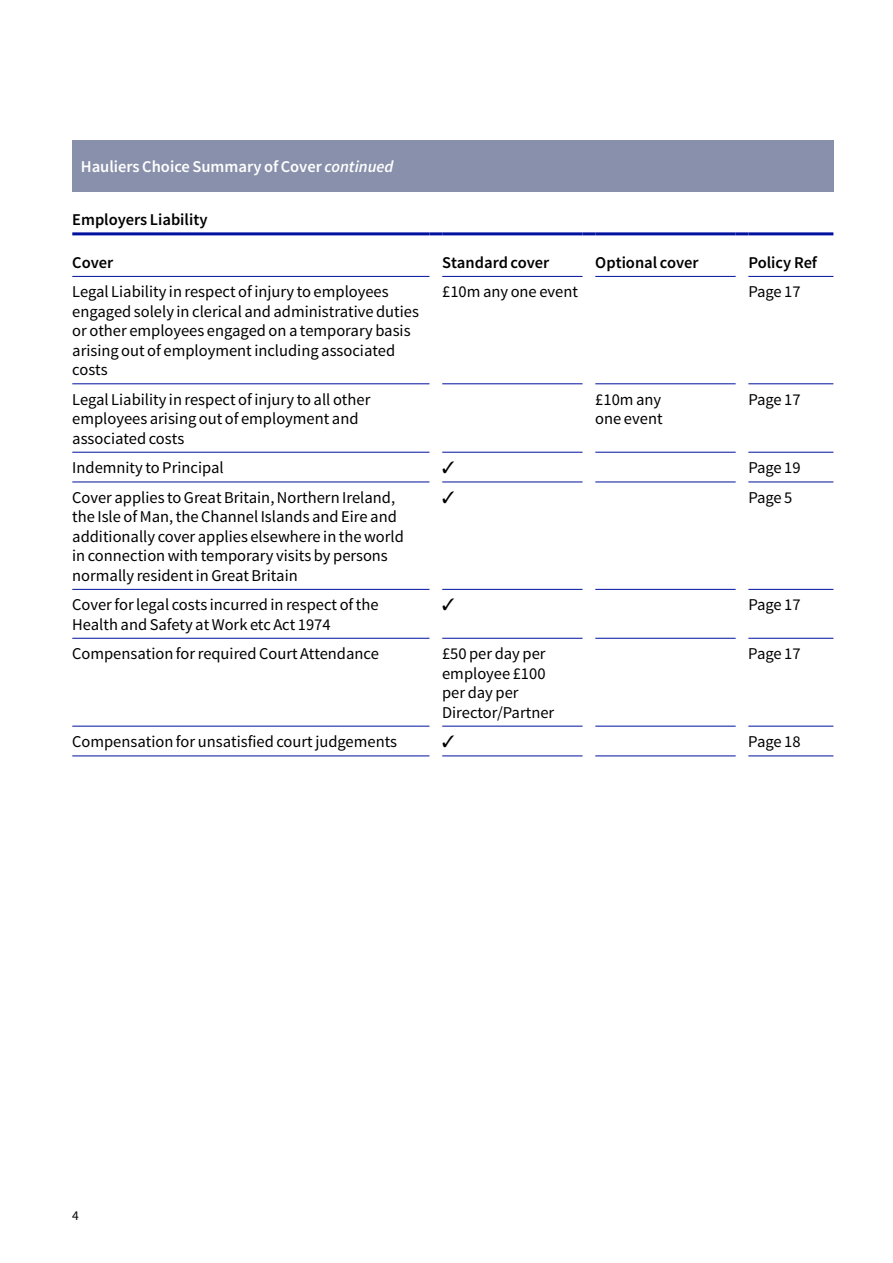
<style>
.page{position:relative;width:893px;height:1263px;background:#fff}
.page>*{position:absolute;margin:0;border:0;box-sizing:border-box;transform-origin:0 0}
.t1{font:16.5px/19.5px "Source Sans Pro";color:#000}
.t2{font:600 16.5px "Source Sans Pro";color:#000}
.t3{font:600 16.5px "Source Sans Pro";color:#fff}
.t4{font:13.5px "Source Sans Pro";color:#000}
.s1{font-style:italic}
</style>
<div class="page">
<div style="left:72px;top:140px;width:761px;height:51px;background:#8990ab"></div>
<hr style="left:72px;top:276px;width:357px;height:1px;background:#00109f">
<hr style="left:442px;top:276px;width:141px;height:1px;background:#00109f">
<hr style="left:595px;top:276px;width:141px;height:1px;background:#00109f">
<hr style="left:748px;top:276px;width:85px;height:1px;background:#00109f">
<hr style="left:72px;top:232px;width:357px;height:3px;background:#00109f">
<svg style="left:429px;top:232px;width:13px;height:3px"></svg>
<hr style="left:442px;top:232px;width:141px;height:3px;background:#00109f">
<svg style="left:583px;top:232px;width:12px;height:3px"></svg>
<hr style="left:595px;top:232px;width:141px;height:3px;background:#00109f">
<svg style="left:736px;top:232px;width:12px;height:3px"></svg>
<hr style="left:748px;top:232px;width:85px;height:3px;background:#00109f">
<hr style="left:72px;top:383px;width:357px;height:1px;background:#00109f">
<hr style="left:72px;top:452px;width:357px;height:1px;background:#00109f">
<hr style="left:72px;top:482px;width:357px;height:1px;background:#00109f">
<hr style="left:72px;top:589px;width:357px;height:1px;background:#00109f">
<hr style="left:72px;top:638px;width:357px;height:1px;background:#00109f">
<hr style="left:72px;top:726px;width:357px;height:1px;background:#00109f">
<hr style="left:72px;top:755px;width:357px;height:1px;background:#00109f">
<hr style="left:442px;top:383px;width:141px;height:1px;background:#00109f">
<hr style="left:442px;top:452px;width:141px;height:1px;background:#00109f">
<hr style="left:442px;top:482px;width:141px;height:1px;background:#00109f">
<hr style="left:442px;top:589px;width:141px;height:1px;background:#00109f">
<hr style="left:442px;top:638px;width:141px;height:1px;background:#00109f">
<hr style="left:442px;top:726px;width:141px;height:1px;background:#00109f">
<hr style="left:442px;top:755px;width:141px;height:1px;background:#00109f">
<hr style="left:595px;top:383px;width:141px;height:1px;background:#00109f">
<hr style="left:595px;top:452px;width:141px;height:1px;background:#00109f">
<hr style="left:595px;top:482px;width:141px;height:1px;background:#00109f">
<hr style="left:595px;top:589px;width:141px;height:1px;background:#00109f">
<hr style="left:595px;top:638px;width:141px;height:1px;background:#00109f">
<hr style="left:595px;top:726px;width:141px;height:1px;background:#00109f">
<hr style="left:595px;top:755px;width:141px;height:1px;background:#00109f">
<hr style="left:748px;top:383px;width:85px;height:1px;background:#00109f">
<hr style="left:748px;top:452px;width:85px;height:1px;background:#00109f">
<hr style="left:748px;top:482px;width:85px;height:1px;background:#00109f">
<hr style="left:748px;top:589px;width:85px;height:1px;background:#00109f">
<hr style="left:748px;top:638px;width:85px;height:1px;background:#00109f">
<hr style="left:748px;top:726px;width:85px;height:1px;background:#00109f">
<hr style="left:748px;top:755px;width:85px;height:1px;background:#00109f">
<p class="t3" style="left:81px;top:156px;width:314px">Hauliers Choice Summary of Cover <span class="s1">continued</span></p>
<p class="t2" style="left:72px;top:209px;width:137px">Employers Liability</p>
<p class="t2" style="left:72px;top:252px;width:43px">Cover</p>
<p class="t2" style="left:442px;top:252px;width:109px">Standard cover</p>
<p class="t2" style="left:595px;top:252px;width:105px">Optional cover</p>
<p class="t2" style="left:748px;top:252px;width:70px">Policy Ref</p>
<p class="t1" style="left:72px;top:282px;width:348px">Legal Liability in respect of injury to employees engaged solely in clerical and administrative duties or other employees engaged on a temporary basis arising out of employment including associated costs</p>
<p class="t1" style="left:442px;top:282px;width:137px">£10m any one event</p>
<p class="t1" style="left:748px;top:282px;width:54px">Page 17</p>
<p class="t1" style="left:72px;top:390px;width:300px">Legal Liability in respect of injury to all other employees arising out of employment and associated costs</p>
<p class="t1" style="left:595px;top:390px;width:69px">£10m any one event</p>
<p class="t1" style="left:748px;top:390px;width:54px">Page 17</p>
<p class="t1" style="left:72px;top:458px;width:153px">Indemnity to Principal</p>
<p class="t1" style="left:748px;top:458px;width:54px">Page 19</p>
<p class="t1" style="left:72px;top:488px;width:333px">Cover applies to Great Britain, Northern Ireland, the Isle of Man, the Channel Islands and Eire and additionally cover applies elsewhere in the world in connection with temporary visits by persons normally resident in Great Britain</p>
<p class="t1" style="left:748px;top:488px;width:46px">Page 5</p>
<p class="t1" style="left:72px;top:595px;width:308px">Cover for legal costs incurred in respect of the<br>Health and Safety at Work etc Act 1974</p>
<p class="t1" style="left:748px;top:595px;width:54px">Page 17</p>
<p class="t1" style="left:72px;top:644px;width:308px">Compensation for required Court Attendance</p>
<p class="t1" style="left:442px;top:644px;width:114px">£50 per day per employee £100 per day per<br>Director/Partner</p>
<p class="t1" style="left:748px;top:644px;width:54px">Page 17</p>
<p class="t1" style="left:72px;top:732px;width:326px">Compensation for unsatisfied court judgements</p>
<p class="t1" style="left:748px;top:732px;width:54px">Page 18</p>
<p class="t4" style="left:72px;top:1207px;width:8px">4</p>
</div>
